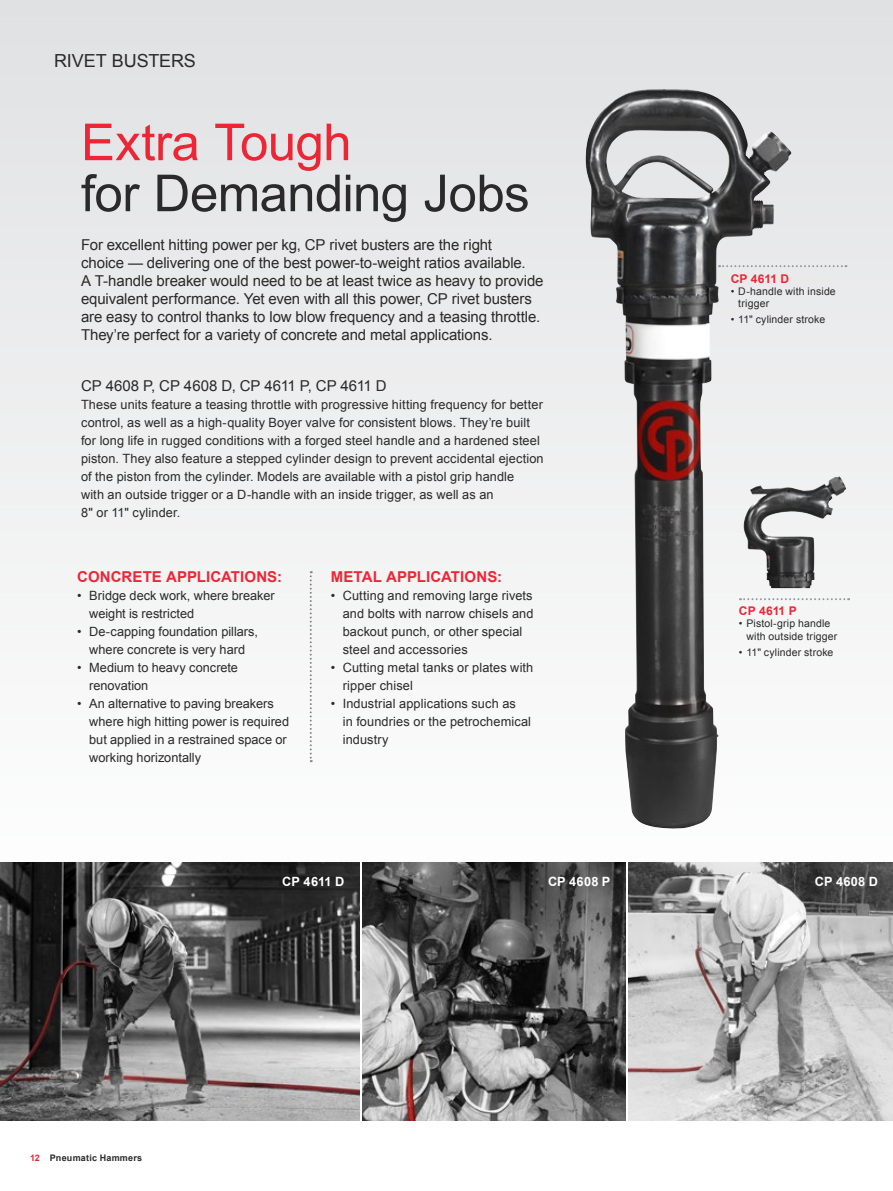
<style>
.page{position:relative;width:893px;height:1191px;background:#fff}
.page>*{position:absolute;margin:0;border:0;box-sizing:border-box;transform-origin:0 0}
.t1{font:51px "Arial";letter-spacing:-.01em;color:#2b292a}
.t2{font:51px "Arial";letter-spacing:-.01em;color:#ed2635}
.t3{font:18px "Arial";letter-spacing:-.005em;color:#2b292a}
.t4{font:15px/18px "Arial";letter-spacing:-.005em;color:#2b292a}
.t5{font:700 15px "Arial";letter-spacing:.005em;color:#ed2635}
.t6{font:12.75px/18px "Arial";letter-spacing:.01em;color:#2b292a}
.t7{font:700 12.75px "Arial";letter-spacing:.015em;color:#fff}
.t8{font:700 12px "Arial";color:#ed2635}
.t9{font:10.5px/12px "Arial";letter-spacing:.015em;color:#2b292a}
.t10{font:700 9px "Arial";letter-spacing:.025em;color:#2b292a}
.s1{color:#ed2635}
</style>
<div class="page">
<div style="left:0;top:0;width:893px;height:1044px;background:linear-gradient(to bottom,#e1e1e3,#fff)"></div>
<img style="left:362px;top:862px;width:263px;height:259px">
<img style="left:628px;top:862px;width:265px;height:259px">
<img style="left:0;top:862px;width:359px;height:259px">
<svg style="left:310px;top:571px;width:2px;height:191px"></svg>
<img style="left:585px;top:91px;width:189px;height:738px">
<svg style="left:719px;top:265px;width:127px;height:2px"></svg>
<img style="left:744px;top:476px;width:100px;height:112px">
<svg style="left:740px;top:598px;width:109px;height:2px"></svg>
<h2 class="t3" style="left:54px;top:54px;width:143px">RIVET BUSTERS</h2>
<h1 class="t2" style="left:81px;top:123px;width:272px">Extra Tough</h1>
<h1 class="t1" style="left:81px;top:174px;width:450px">for Demanding Jobs</h1>
<p class="t4" style="left:81px;top:237px;width:464px">For excellent hitting power per kg, CP rivet busters are the right<br>choice — delivering one of the best power-to-weight ratios available.<br>A T-handle breaker would need to be at least twice as heavy to provide equivalent performance. Yet even with all this power, CP rivet busters are easy to control thanks to low blow frequency and a teasing throttle.<br>They’re perfect for a variety of concrete and metal applications.</p>
<p class="t4" style="left:81px;top:378px;width:307px">CP 4608 P, CP 4608 D, CP 4611 P, CP 4611 D</p>
<p class="t6" style="left:81px;top:395px;width:464px">These units feature a teasing throttle with progressive hitting frequency for better control, as well as a high-quality Boyer valve for consistent blows. They’re built for long life in rugged conditions with a forged steel handle and a hardened steel piston. They also feature a stepped cylinder design to prevent accidental ejection of the piston from the cylinder. Models are available with a pistol grip handle<br>with an outside trigger or a D-handle with an inside trigger, as well as an<br>8" or 11" cylinder.</p>
<p class="t5" style="left:77px;top:571px;width:206px">CONCRETE APPLICATIONS:</p>
<p class="t6" style="left:89px;top:588px;width:187px;text-indent:-12px">• Bridge deck work, where breaker weight is restricted</p>
<p class="t6" style="left:77px;top:624px;width:182px;text-align:center">• De-capping foundation pillars, where concrete is very hard</p>
<p class="t6" style="left:89px;top:660px;width:150px;text-indent:-12px">• Medium to heavy concrete renovation</p>
<p class="t6" style="left:89px;top:696px;width:201px;text-indent:-12px">• An alternative to paving breakers where high hitting power is required but applied in a restrained space or working horizontally</p>
<p class="t5" style="left:331px;top:571px;width:173px">METAL APPLICATIONS:</p>
<p class="t6" style="left:343px;top:588px;width:192px;text-indent:-12px">• Cutting and removing large rivets and bolts with narrow chisels and backout punch, or other special steel and accessories</p>
<p class="t6" style="left:343px;top:660px;width:192px;text-indent:-12px">• Cutting metal tanks or plates with ripper chisel</p>
<p class="t6" style="left:343px;top:696px;width:190px;text-indent:-12px">• Industrial applications such as<br>in foundries or the petrochemical industry</p>
<p class="t8" style="left:731px;top:274px;width:60px">CP 4611 D</p>
<p class="t9" style="left:738px;top:286px;width:99px;text-indent:-7px">• D-handle with inside trigger</p>
<p class="t9" style="left:731px;top:314px;width:96px">• 11" cylinder stroke</p>
<p class="t8" style="left:739px;top:607px;width:59px">CP 4611 P</p>
<p class="t9" style="left:746px;top:619px;width:92px;text-indent:-7px">• Pistol-grip handle with outside trigger</p>
<p class="t9" style="left:739px;top:647px;width:96px">• 11" cylinder stroke</p>
<p class="t10" style="left:30px;top:1154px;width:114px"><span class="s1">12</span> Pneumatic Hammers</p>
<p class="t7" style="left:282px;top:877px;width:63px">CP 4611 D</p>
<p class="t7" style="left:548px;top:877px;width:64px">CP 4608 P</p>
<p class="t7" style="left:815px;top:877px;width:65px">CP 4608 D</p>
</div>
